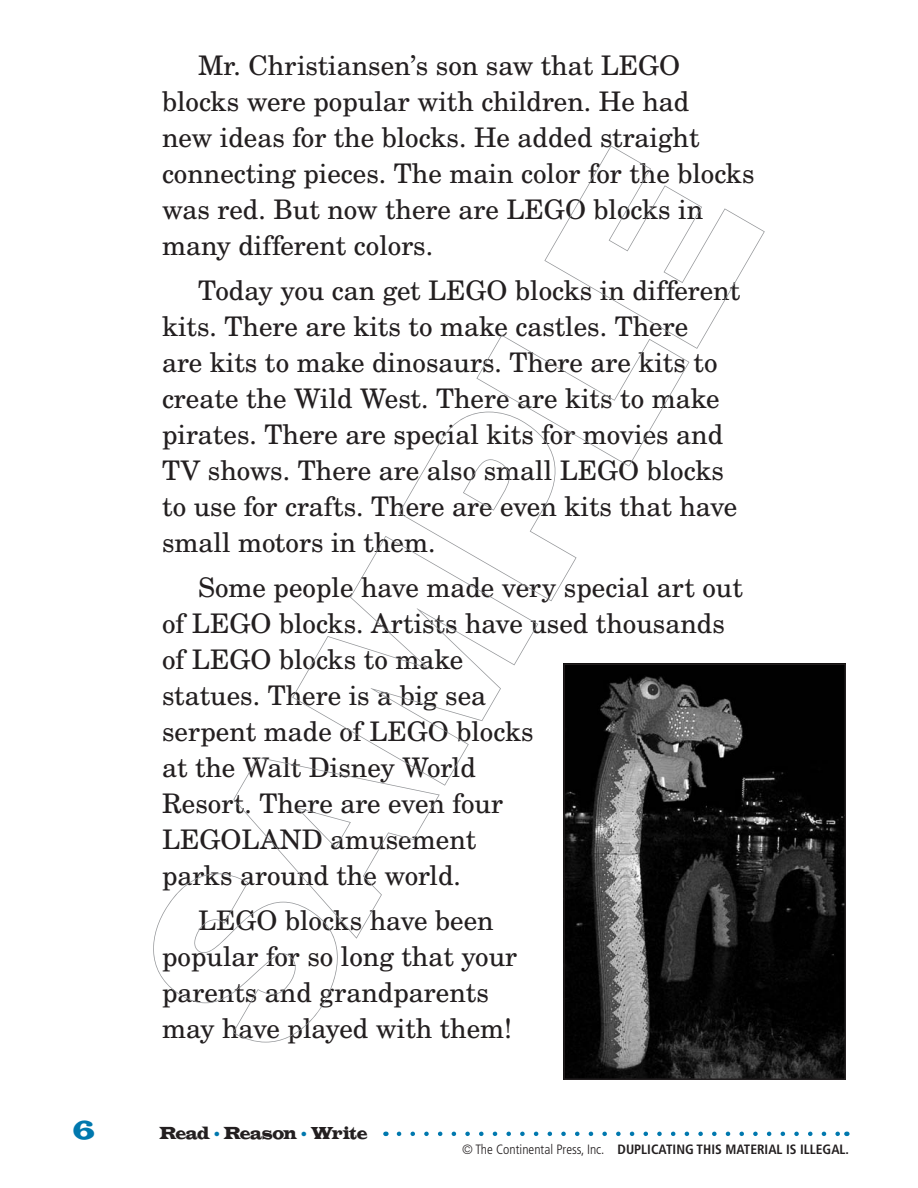
<style>
.page{position:relative;width:918px;height:1188px;background:#fff}
.page>*{position:absolute;margin:0;border:0;box-sizing:border-box;transform-origin:0 0}
.Story_Text{font:27px/36px "Century Sch L Roma";color:#231f20}
.t1{font:27px "Indubitably";color:#0078ae}
.t2{font:18px "Indubitably";letter-spacing:-.015em;color:#231f20}
.t3{font:700 condensed 13.5px "Frutiger";color:#231f20}
.s1{font-size:12px;color:#0078ae}
.s2{font-weight:300}
</style>
<div class="page">
<svg style="left:399px;top:1132px;width:441px;height:4px"></svg>
<img style="left:565px;top:665px;width:279px;height:413px">
<div style="left:563px;top:663px;width:283px;height:417px;border:1px solid #231f20"></div>
<svg style="left:153px;top:757px;width:287px;height:285px"></svg>
<svg style="left:292px;top:536px;width:246px;height:250px"></svg>
<svg style="left:399px;top:335px;width:290px;height:266px"></svg>
<svg style="left:544px;top:146px;width:221px;height:203px"></svg>
<p class="Story_Text" style="left:162px;top:47px;width:594px;text-indent:36px">Mr. Christiansen’s son saw that LEGO blocks were popular with children. He had<br>new ideas for the blocks. He added straight connecting pieces. The main color for the blocks was red. But now there are LEGO blocks in many different colors.</p>
<p class="Story_Text" style="left:162px;top:272px;width:580px;text-indent:36px">Today you can get LEGO blocks in different kits. There are kits to make castles. There<br>are kits to make dinosaurs. There are kits to create the Wild West. There are kits to make pirates. There are special kits for movies and TV shows. There are also small LEGO blocks to use for crafts. There are even kits that have small motors in them.</p>
<p class="Story_Text" style="left:162px;top:569px;width:582px;text-indent:36px">Some people have made very special art out of LEGO blocks. Artists have used thousands of LEGO blocks to make<br>statues. There is a big sea<br>serpent made of LEGO blocks<br>at the Walt Disney World<br>Resort. There are even four<br>LEGOLAND amusement<br>parks around the world.</p>
<p class="Story_Text" style="left:162px;top:902px;width:357px;text-indent:36px">LEGO blocks have been popular for so long that your parents and grandparents may have played with them!</p>
<p class="t1" style="left:74px;top:1114px;width:23px">6</p>
<p class="t2" style="left:159px;top:1123px;width:210px">Read <span class="s1">•</span> Reason <span class="s1">•</span> Write</p>
<p class="t3" style="left:462px;top:1141px;width:388px"><span class="s2">© The Continental Press, Inc.</span> DUPLICATING THIS MATERIAL IS ILLEGAL.</p>
</div>
